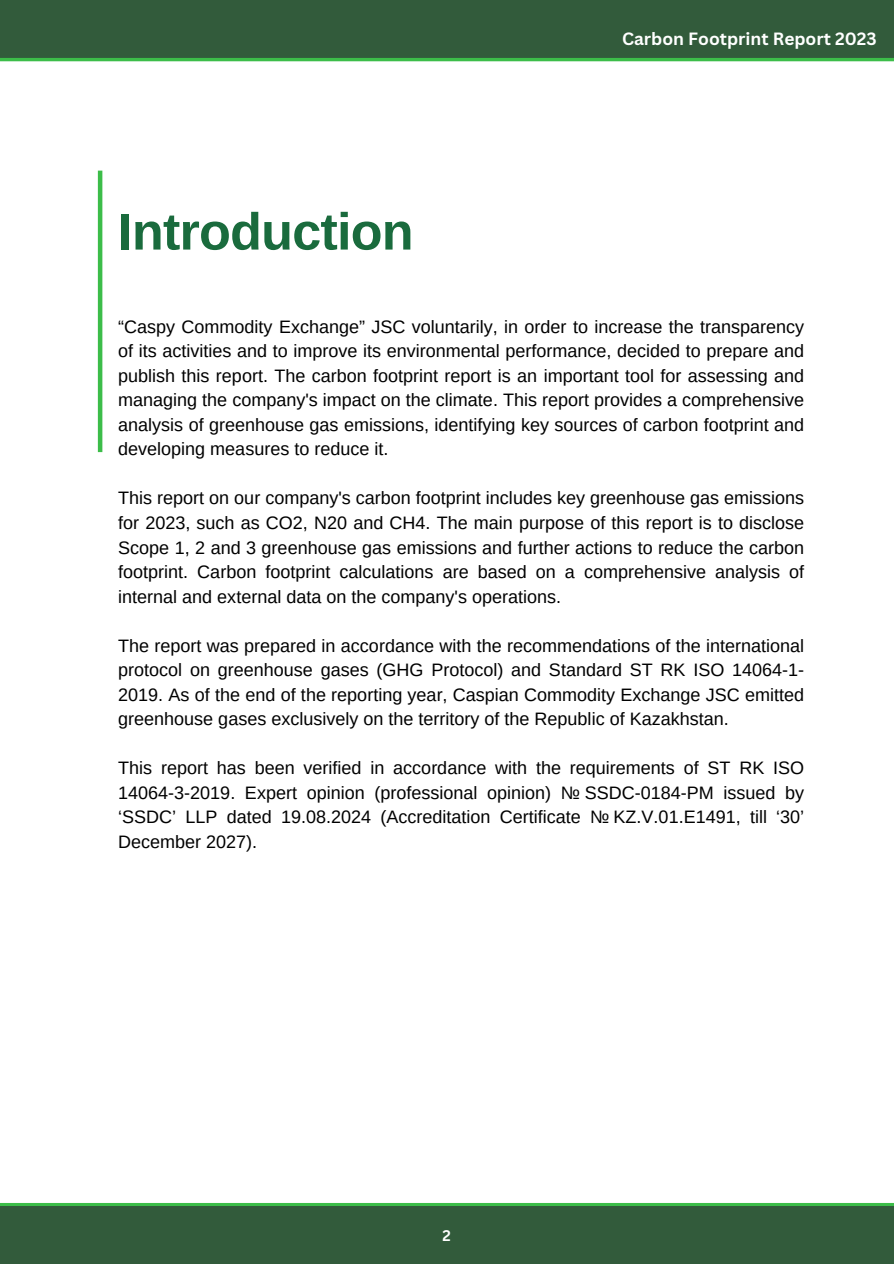
<style>
.page{position:relative;width:894px;height:1264px;background:#fff}
.page>*{position:absolute;margin:0;border:0;box-sizing:border-box;transform-origin:0 0}
.t1{font:700 52.05px "Arimo";letter-spacing:-.015em;color:#1a6b3d}
.t2{font:18px/24.5px "Arimo";color:#000;text-align:justify}
.t3{font:700 17.25px "Canva Sans";color:#fff}
.t4{font:700 15px "Canva Sans";color:#fff}
</style>
<div class="page">
<div style="left:0;top:0;width:893px;height:1263px;background:#325b3b"></div>
<div style="left:0;top:58px;width:893px;height:1147px;background:#fff"></div>
<hr style="left:98px;top:171px;width:4px;height:281px;background:#3cbd49">
<p class="t1" style="left:118px;top:202px;width:297px">Introduction</p>
<p class="t3" style="left:622px;top:27px;width:256px">Carbon Footprint Report 2023</p>
<h2 class="t2" style="left:118px;top:314px;width:687px">“Caspy Commodity Exchange” JSC voluntarily, in order to increase the transparency of its activities and to improve its environmental performance, decided to prepare and publish this report. The carbon footprint report is an important tool for assessing and managing the company's impact on the climate. This report provides a comprehensive analysis of greenhouse gas emissions, identifying key sources of carbon footprint and developing measures to reduce it.</h2>
<h1 class="t2" style="left:118px;top:486px;width:687px">This report on our company's carbon footprint includes key greenhouse gas emissions for 2023, such as CO2, N20 and CH4. The main purpose of this report is to disclose Scope 1, 2 and 3 greenhouse gas emissions and further actions to reduce the carbon footprint. Carbon footprint calculations are based on a comprehensive analysis of internal and external data on the company's operations.</h1>
<p class="t2" style="left:118px;top:633px;width:687px">The report was prepared in accordance with the recommendations of the international protocol on greenhouse gases (GHG Protocol) and Standard ST RK ISO 14064-1- 2019. As of the end of the reporting year, Caspian Commodity Exchange JSC emitted greenhouse gases exclusively on the territory of the Republic of Kazakhstan.</p>
<p class="t2" style="left:118px;top:755px;width:687px">This report has been verified in accordance with the requirements of ST RK ISO 14064-3-2019. Expert opinion (professional opinion) № SSDC-0184-PM issued by ‘SSDC’ LLP dated 19.08.2024 (Accreditation Certificate № KZ.V.01.E1491, till ‘30’ December 2027).</p>
<p class="t4" style="left:442px;top:1225px;width:10px">2</p>
</div>
